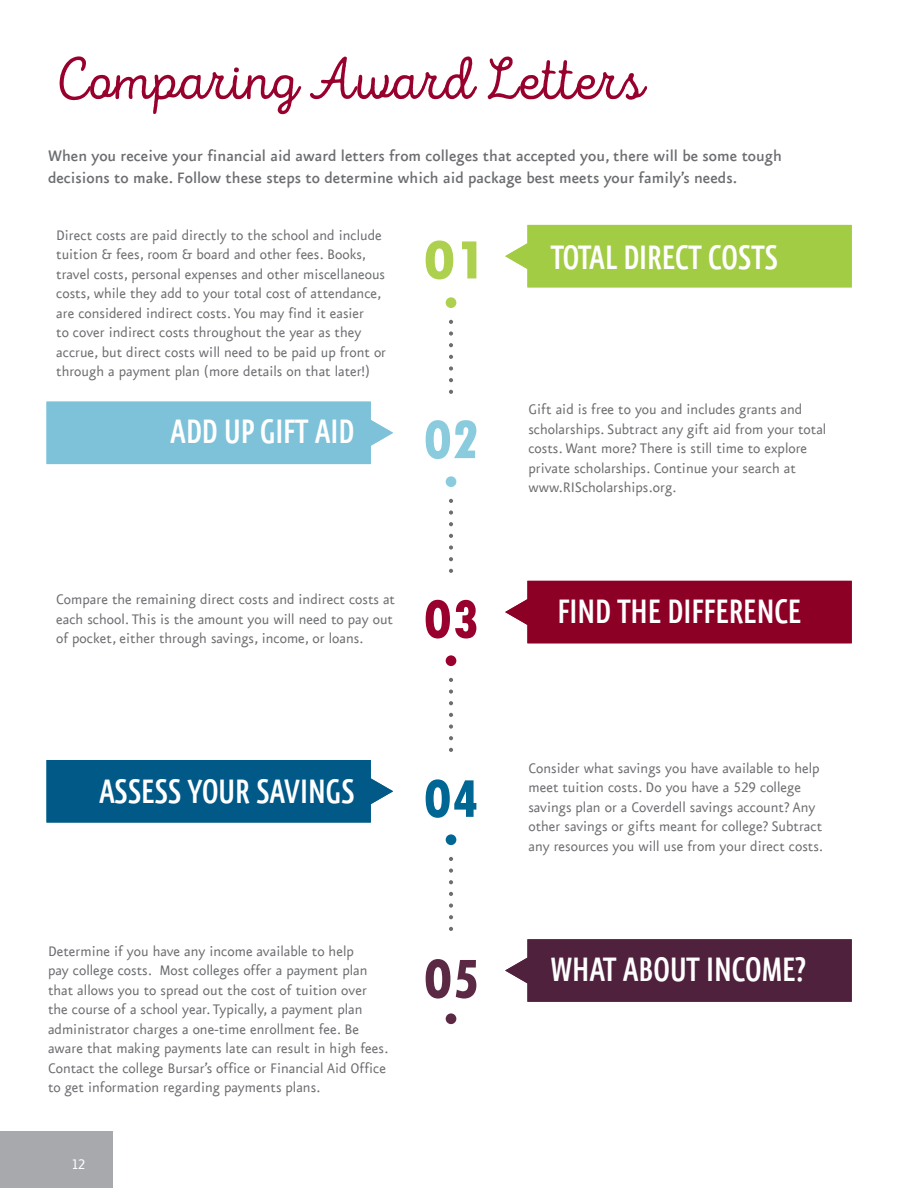
<style>
.page{position:relative;width:918px;height:1188px;background:#fff}
.page>*{position:absolute;margin:0;border:0;box-sizing:border-box;transform-origin:0 0}
.t1{font:60px "Intro Script R Base";color:#98012d}
.Checkboxes{font:40.5px "Eureka Sans Cond Medium Caps";color:#fff}
.t2{font:500 18px/21.3px "Eureka Sans";color:#6c6d70}
.Numbers{font:16.5px/19.5px "Eureka Sans";color:#6c6d70}
.t3{font:16.5px "Eureka Sans Regular Caps";color:#fff}
.s1{font-family:"Eureka Sans Regular Caps"}
</style>
<div class="page">
<div style="left:0;top:1131px;width:113px;height:57px;background:#a8a9ad"></div>
<div style="left:446px;top:1013px;width:10px;height:11px;background:#5c2945;border-radius:50%"></div>
<div style="left:446px;top:834px;width:10px;height:11px;background:#006694;border-radius:50%"></div>
<div style="left:446px;top:655px;width:10px;height:11px;background:#99002e;border-radius:50%"></div>
<div style="left:446px;top:476px;width:10px;height:11px;background:#8accde;border-radius:50%"></div>
<div style="left:446px;top:297px;width:10px;height:11px;background:#add14f;border-radius:50%"></div>
<svg style="left:449px;top:343px;width:4px;height:4px"></svg>
<svg style="left:449px;top:355px;width:4px;height:4px"></svg>
<svg style="left:449px;top:366px;width:4px;height:5px"></svg>
<svg style="left:449px;top:378px;width:4px;height:4px"></svg>
<svg style="left:449px;top:390px;width:4px;height:4px"></svg>
<svg style="left:449px;top:320px;width:4px;height:4px"></svg>
<svg style="left:449px;top:331px;width:4px;height:5px"></svg>
<svg style="left:449px;top:522px;width:4px;height:4px"></svg>
<svg style="left:449px;top:534px;width:4px;height:4px"></svg>
<svg style="left:449px;top:545px;width:4px;height:5px"></svg>
<svg style="left:449px;top:557px;width:4px;height:4px"></svg>
<svg style="left:449px;top:569px;width:4px;height:4px"></svg>
<svg style="left:449px;top:499px;width:4px;height:4px"></svg>
<svg style="left:449px;top:510px;width:4px;height:5px"></svg>
<svg style="left:449px;top:701px;width:4px;height:4px"></svg>
<svg style="left:449px;top:713px;width:4px;height:4px"></svg>
<svg style="left:449px;top:724px;width:4px;height:5px"></svg>
<svg style="left:449px;top:736px;width:4px;height:4px"></svg>
<svg style="left:449px;top:748px;width:4px;height:4px"></svg>
<svg style="left:449px;top:678px;width:4px;height:4px"></svg>
<svg style="left:449px;top:689px;width:4px;height:5px"></svg>
<svg style="left:449px;top:880px;width:4px;height:4px"></svg>
<svg style="left:449px;top:892px;width:4px;height:4px"></svg>
<svg style="left:449px;top:904px;width:4px;height:4px"></svg>
<svg style="left:449px;top:915px;width:4px;height:4px"></svg>
<svg style="left:449px;top:927px;width:4px;height:4px"></svg>
<svg style="left:449px;top:857px;width:4px;height:4px"></svg>
<svg style="left:449px;top:869px;width:4px;height:4px"></svg>
<svg style="left:426px;top:241px;width:27px;height:38px"></svg>
<svg style="left:462px;top:241px;width:14px;height:37px"></svg>
<svg style="left:426px;top:420px;width:50px;height:39px"></svg>
<svg style="left:426px;top:600px;width:50px;height:39px"></svg>
<svg style="left:426px;top:779px;width:50px;height:39px"></svg>
<svg style="left:426px;top:959px;width:24px;height:40px"></svg>
<svg style="left:456px;top:960px;width:20px;height:39px"></svg>
<svg style="left:505px;top:939px;width:347px;height:63px"></svg>
<div style="left:505px;top:581px;width:347px;height:62px;background:#8c0026"></div>
<div style="left:505px;top:225px;width:347px;height:62px;background:#a3cc45"></div>
<div style="left:47px;top:402px;width:346px;height:62px;background:#7dc2d9"></div>
<div style="left:47px;top:760px;width:346px;height:63px;background:#005987"></div>
<p class="t1" style="left:54px;top:45px;width:591px">Comparing Award Letters</p>
<p class="t2" style="left:48px;top:146px;width:735px">When you receive your financial aid award letters from colleges that accepted you, there will be some tough decisions to make. Follow these steps to determine which aid package best meets your family’s needs.</p>
<p class="Numbers" style="left:56px;top:226px;width:331px">Direct costs are paid directly to the school and include tuition &amp; fees, room &amp; board and other fees. Books, travel costs, personal expenses and other miscellaneous costs, while they add to your total cost of attendance, are considered indirect costs. You may find it easier<br>to cover indirect costs throughout the year as they accrue, but direct costs will need to be paid up front or through a payment plan (more details on that later!)</p>
<p class="Checkboxes" style="left:170px;top:414px;width:186px">ADD UP GIFT AID</p>
<p class="Numbers" style="left:56px;top:591px;width:340px">Compare the remaining direct costs and indirect costs at each school. This is the amount you will need to pay out of pocket, either through savings, income, or loans.</p>
<p class="Checkboxes" style="left:99px;top:773px;width:257px">ASSESS YOUR SAVINGS</p>
<p class="Numbers" style="left:48px;top:942px;width:342px">Determine if you have any income available to help<br>pay college costs. Most colleges offer a payment plan that allows you to spread out the cost of tuition over the course of a school year. Typically, a payment plan administrator charges a one-time enrollment fee. Be aware that making payments late can result in high fees.<br>Contact the college Bursar’s office or Financial Aid Office to get information regarding payments plans.</p>
<p class="t3" style="left:71px;top:1156px;width:16px">12</p>
<p class="Checkboxes" style="left:551px;top:239px;width:229px">TOTAL DIRECT COSTS</p>
<p class="Numbers" style="left:528px;top:400px;width:299px">Gift aid is free to you and includes grants and scholarships. Subtract any gift aid from your total costs. Want more? There is still time to explore private scholarships. Continue your search at www.RIScholarships.org.</p>
<p class="Checkboxes" style="left:558px;top:593px;width:245px">FIND THE DIFFERENCE</p>
<p class="Numbers" style="left:528px;top:759px;width:296px">Consider what savings you have available to help meet tuition costs. Do you have a <span class="s1">529</span> college savings plan or a Coverdell savings account? Any other savings or gifts meant for college? Subtract any resources you will use from your direct costs.</p>
<p class="Checkboxes" style="left:551px;top:951px;width:257px">WHAT ABOUT INCOME?</p>
</div>
